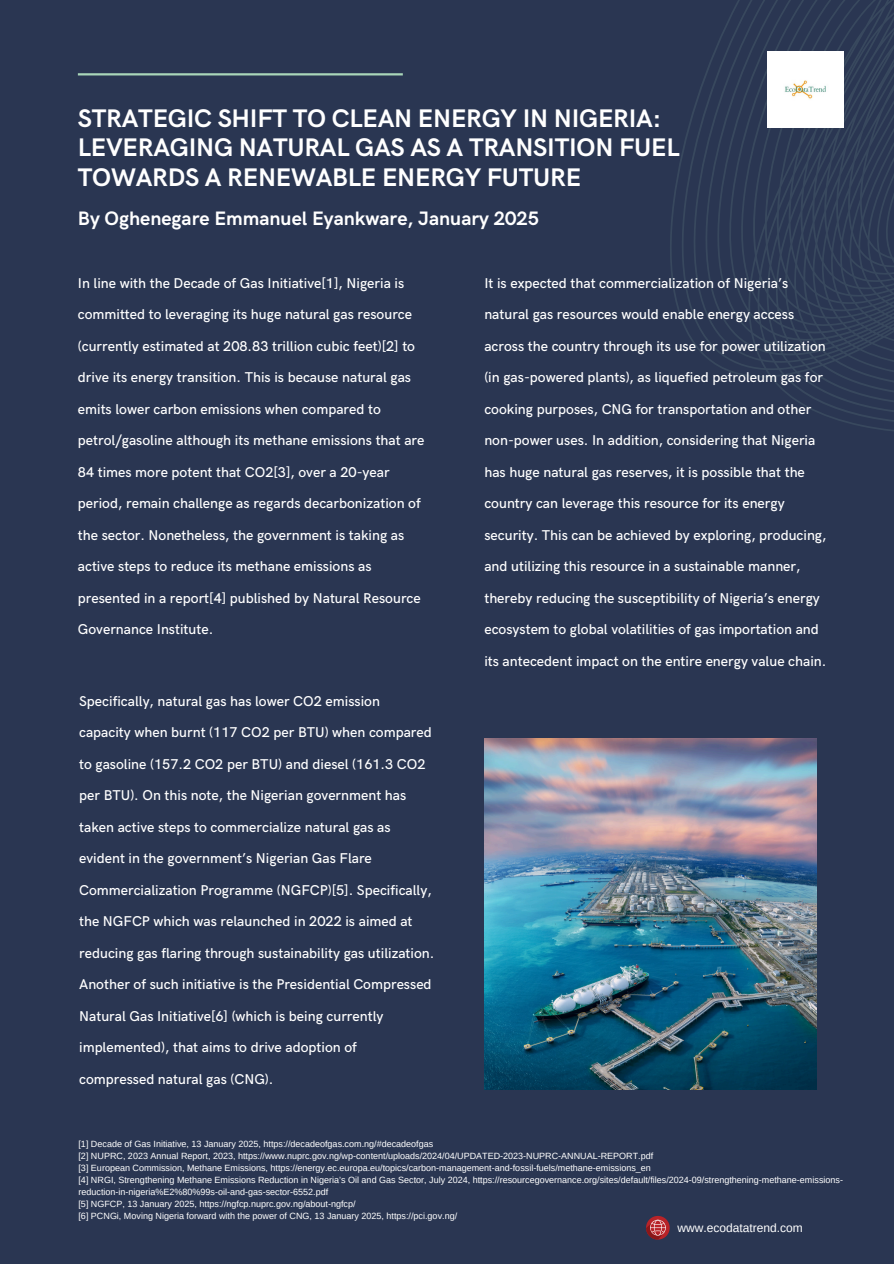
<style>
.page{position:relative;width:894px;height:1264px;background:#fff}
.page>*{position:absolute;margin:0;border:0;box-sizing:border-box;transform-origin:0 0}
.t1{font:700 25.5px/29.2px "HK Grotesk";letter-spacing:-.01em;color:#fff}
.t2{font:700 19.5px "HK Grotesk";color:#fff}
.t3{font:500 14.25px "HK Grotesk";color:#fff}
.t4{font:12px "Arimo";color:#fff}
.t5{font:9px/12px "Arimo";color:#fff}
</style>
<div class="page">
<div style="left:0;top:0;width:893px;height:1263px;background:#2a3652"></div>
<hr style="left:78px;top:73px;width:324px;height:2px;background:#a9d6b9">
<img style="left:484px;top:738px;width:332px;height:351px">
<svg style="left:670px;top:0;width:223px;height:431px"></svg>
<div style="left:767px;top:52px;width:76px;height:75px;background:#fff"></div>
<svg style="left:646px;top:1216px;width:23px;height:23px"></svg>
<p class="t1" style="left:78px;top:105px;width:603px">STRATEGIC SHIFT TO CLEAN ENERGY IN NIGERIA:<br>LEVERAGING NATURAL GAS AS A TRANSITION FUEL<br>TOWARDS A RENEWABLE ENERGY FUTURE</p>
<p class="t2" style="left:78px;top:207px;width:462px">By Oghenegare Emmanuel Eyankware, January 2025</p>
<p class="t3" style="left:78px;top:275px;width:328px">In line with the Decade of Gas Initiative[1], Nigeria is</p>
<p class="t3" style="left:78px;top:306px;width:336px">committed to leveraging its huge natural gas resource</p>
<p class="t3" style="left:78px;top:338px;width:338px">(currently estimated at 208.83 trillion cubic feet)[2] to</p>
<p class="t3" style="left:78px;top:369px;width:335px">drive its energy transition. This is because natural gas</p>
<p class="t3" style="left:78px;top:401px;width:304px">emits lower carbon emissions when compared to</p>
<p class="t3" style="left:78px;top:432px;width:348px">petrol/gasoline although its methane emissions that are</p>
<p class="t3" style="left:78px;top:464px;width:313px">84 times more potent that CO2[3], over a 20-year</p>
<p class="t3" style="left:78px;top:495px;width:344px">period, remain challenge as regards decarbonization of</p>
<p class="t3" style="left:78px;top:527px;width:328px">the sector. Nonetheless, the government is taking as</p>
<p class="t3" style="left:78px;top:558px;width:295px">active steps to reduce its methane emissions as</p>
<p class="t3" style="left:78px;top:590px;width:344px">presented in a report[4] published by Natural Resource</p>
<p class="t3" style="left:78px;top:621px;width:137px">Governance Institute.</p>
<h1 class="t3" style="left:79px;top:693px;width:302px">Specifically, natural gas has lower CO2 emission</h1>
<h1 class="t3" style="left:79px;top:724px;width:354px">capacity when burnt (117 CO2 per BTU) when compared</h1>
<h1 class="t3" style="left:79px;top:756px;width:348px">to gasoline (157.2 CO2 per BTU) and diesel (161.3 CO2</h1>
<h1 class="t3" style="left:79px;top:787px;width:328px">per BTU). On this note, the Nigerian government has</h1>
<h1 class="t3" style="left:79px;top:819px;width:313px">taken active steps to commercialize natural gas as</h1>
<h1 class="t3" style="left:79px;top:850px;width:294px">evident in the government’s Nigerian Gas Flare</h1>
<h1 class="t3" style="left:79px;top:882px;width:354px">Commercialization Programme (NGFCP)[5]. Specifically,</h1>
<h1 class="t3" style="left:79px;top:913px;width:335px">the NGFCP which was relaunched in 2022 is aimed at</h1>
<h1 class="t3" style="left:79px;top:945px;width:356px">reducing gas flaring through sustainability gas utilization.</h1>
<h1 class="t3" style="left:79px;top:976px;width:354px">Another of such initiative is the Presidential Compressed</h1>
<h1 class="t3" style="left:79px;top:1008px;width:306px">Natural Gas Initiative[6] (which is being currently</h1>
<h1 class="t3" style="left:79px;top:1039px;width:279px">implemented), that aims to drive adoption of</h1>
<h1 class="t3" style="left:79px;top:1071px;width:196px">compressed natural gas (CNG).</h1>
<h2 class="t3" style="left:484px;top:275px;width:305px">It is expected that commercialization of Nigeria’s</h2>
<h2 class="t3" style="left:484px;top:306px;width:311px">natural gas resources would enable energy access</h2>
<h2 class="t3" style="left:484px;top:338px;width:343px">across the country through its use for power utilization</h2>
<h2 class="t3" style="left:484px;top:369px;width:340px">(in gas-powered plants), as liquefied petroleum gas for</h2>
<h2 class="t3" style="left:484px;top:401px;width:328px">cooking purposes, CNG for transportation and other</h2>
<h2 class="t3" style="left:484px;top:432px;width:332px">non-power uses. In addition, considering that Nigeria</h2>
<h2 class="t3" style="left:484px;top:464px;width:322px">has huge natural gas reserves, it is possible that the</h2>
<h2 class="t3" style="left:484px;top:495px;width:302px">country can leverage this resource for its energy</h2>
<h2 class="t3" style="left:484px;top:527px;width:343px">security. This can be achieved by exploring, producing,</h2>
<h2 class="t3" style="left:484px;top:558px;width:317px">and utilizing this resource in a sustainable manner,</h2>
<h2 class="t3" style="left:484px;top:590px;width:337px">thereby reducing the susceptibility of Nigeria’s energy</h2>
<h2 class="t3" style="left:484px;top:621px;width:336px">ecosystem to global volatilities of gas importation and</h2>
<h2 class="t3" style="left:484px;top:653px;width:343px">its antecedent impact on the entire energy value chain.</h2>
<h3 class="t5" style="left:78px;top:1137px;width:356px">[1] Decade of Gas Initiative, 13 January 2025, https://decadeofgas.com.ng/#decadeofgas</h3>
<h3 class="t5" style="left:78px;top:1149px;width:576px">[2] NUPRC, 2023 Annual Report, 2023, https://www.nuprc.gov.ng/wp-content/uploads/2024/04/UPDATED-2023-NUPRC-ANNUAL-REPORT.pdf</h3>
<h3 class="t5" style="left:78px;top:1161px;width:573px">[3] European Commission, Methane Emissions, https://energy.ec.europa.eu/topics/carbon-management-and-fossil-fuels/methane-emissions_en</h3>
<p class="t5" style="left:78px;top:1173px;width:765px">[4] NRGI, Strengthening Methane Emissions Reduction in Nigeria’s Oil and Gas Sector, July 2024, https://resourcegovernance.org/sites/default/files/2024-09/strengthening-methane-emissions&shy;reduction-in-nigeria%E2%80%99s-oil-and-gas-sector-6552.pdf</p>
<p class="t5" style="left:78px;top:1197px;width:278px">[5] NGFCP, 13 January 2025, https://ngfcp.nuprc.gov.ng/about-ngfcp/</p>
<p class="t5" style="left:78px;top:1209px;width:380px">[6] PCNGi, Moving Nigeria forward with the power of CNG, 13 January 2025, https://pci.gov.ng/</p>
<p class="t4" style="left:677px;top:1220px;width:127px">www.ecodatatrend.com</p>
</div>
